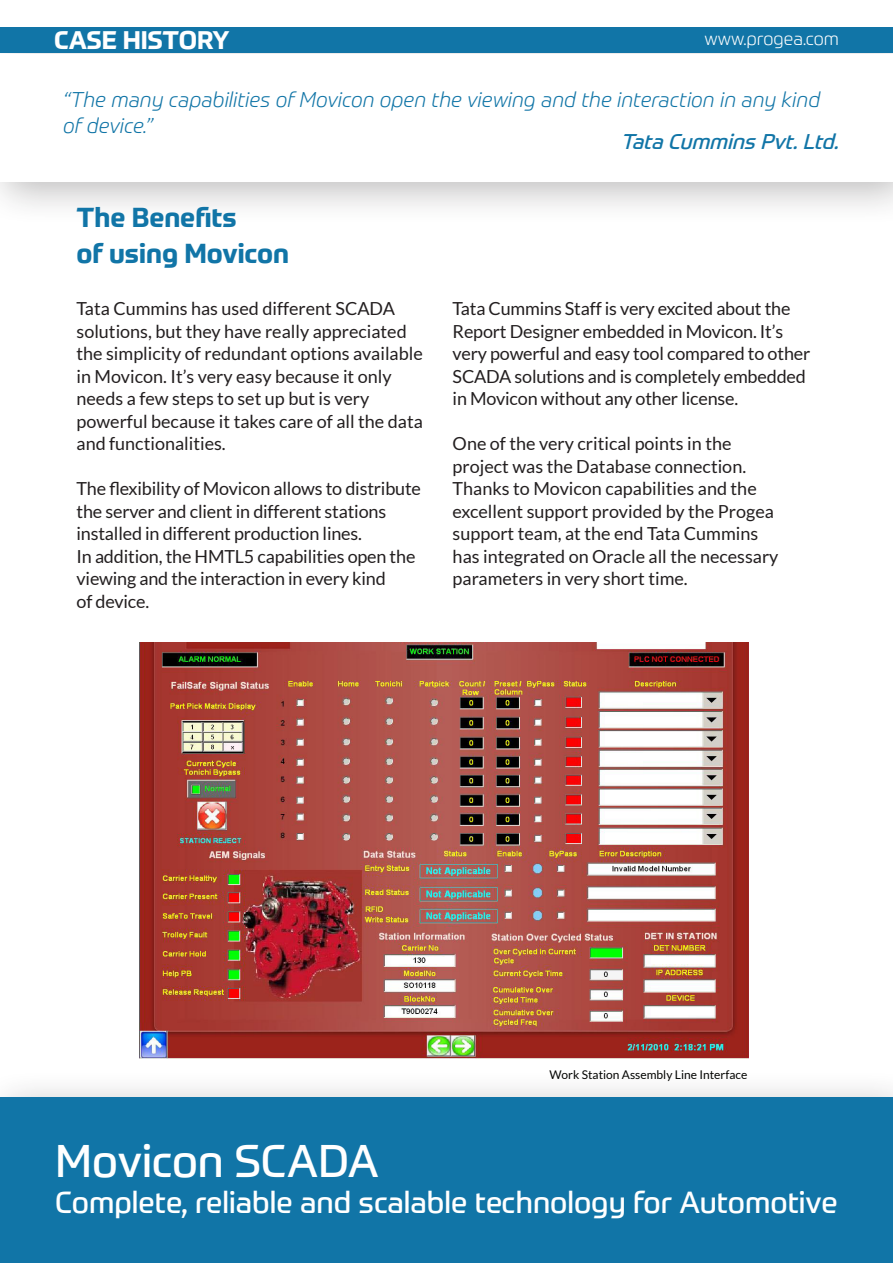
<style>
.page{position:relative;width:893px;height:1263px;background:#fff}
.page>*{position:absolute;margin:0;border:0;box-sizing:border-box;transform-origin:0 0}
.t1{font:45px "Prometo";color:#fff}
.t2{font:30px "Prometo";color:#fff}
.t3{font:700 27px "Prometo";color:#1175a7}
.t4{font:700 25.05px "Prometo";color:#fff}
.t5{font:italic 300 21px/25.2px "Prometo";color:#1175a7}
.t6{font:italic 21px "Prometo";color:#1175a7}
.t7{font:18px/22.5px "Lato";color:#231f20}
.t8{font:300 18px "Prometo";color:#fff}
.t9{font:12px "Lato";color:#040503}
</style>
<div class="page">
<div style="left:0;top:26px;width:893px;height:200px;background:#231f20;opacity:.3"></div>
<div style="left:0;top:55px;width:893px;height:127px;background:#fff"></div>
<div style="left:0;top:27px;width:893px;height:26px;background:#1175a7"></div>
<div style="left:0;top:1069px;width:893px;height:194px;background:#f8f8f8"></div>
<div style="left:0;top:1097px;width:893px;height:166px;background:#1175a7"></div>
<img style="left:139px;top:642px;width:609px;height:416px">
<p class="t4" style="left:54px;top:25px;width:177px">CASE HISTORY</p>
<p class="t8" style="left:705px;top:28px;width:136px">www.progea.com</p>
<p class="t5" style="left:63px;top:87px;width:759px">“The many capabilities of Movicon open the viewing and the interaction in any kind of device.”</p>
<p class="t6" style="left:621px;top:129px;width:225px">TataCumminsPvt.Ltd.</p>
<p class="t3" style="left:77px;top:200px;width:162px">The Benefits</p>
<p class="t3" style="left:77px;top:236px;width:214px">of using Movicon</p>
<p class="t7" style="left:77px;top:297px;width:348px">Tata Cummins has used different SCADA solutions, but they have really appreciated the simplicity of redundant options available in Movicon. It’s very easy because it only needs a few steps to set up but is very powerful because it takes care of all the data and functionalities.</p>
<p class="t7" style="left:77px;top:477px;width:346px">The flexibility of Movicon allows to distribute the server and client in different stations installed in different production lines.</p>
<p class="t7" style="left:77px;top:545px;width:340px">In addition, the HMTL5 capabilities open the viewing and the interaction in every kind</p>
<p class="t7" style="left:77px;top:590px;width:74px">of device.</p>
<p class="t7" style="left:453px;top:297px;width:359px">Tata Cummins Staff is very excited about the Report Designer embedded in Movicon. It’s very powerful and easy tool compared to other SCADA solutions and is completely embedded in Movicon without any other license.</p>
<p class="t7" style="left:453px;top:432px;width:327px">One of the very critical points in the project was the Database connection.<br>Thanks to Movicon capabilities and the excellent support provided by the Progea support team, at the end Tata Cummins has integrated on Oracle all the necessary parameters in very short time.</p>
<p class="t9" style="left:550px;top:1068px;width:199px">Work Station Assembly Line Interface</p>
<p class="t1" style="left:55px;top:1133px;width:325px">Movicon SCADA</p>
<p class="t2" style="left:55px;top:1183px;width:784px">Complete, reliable and scalable technology for Automotive</p>
</div>
